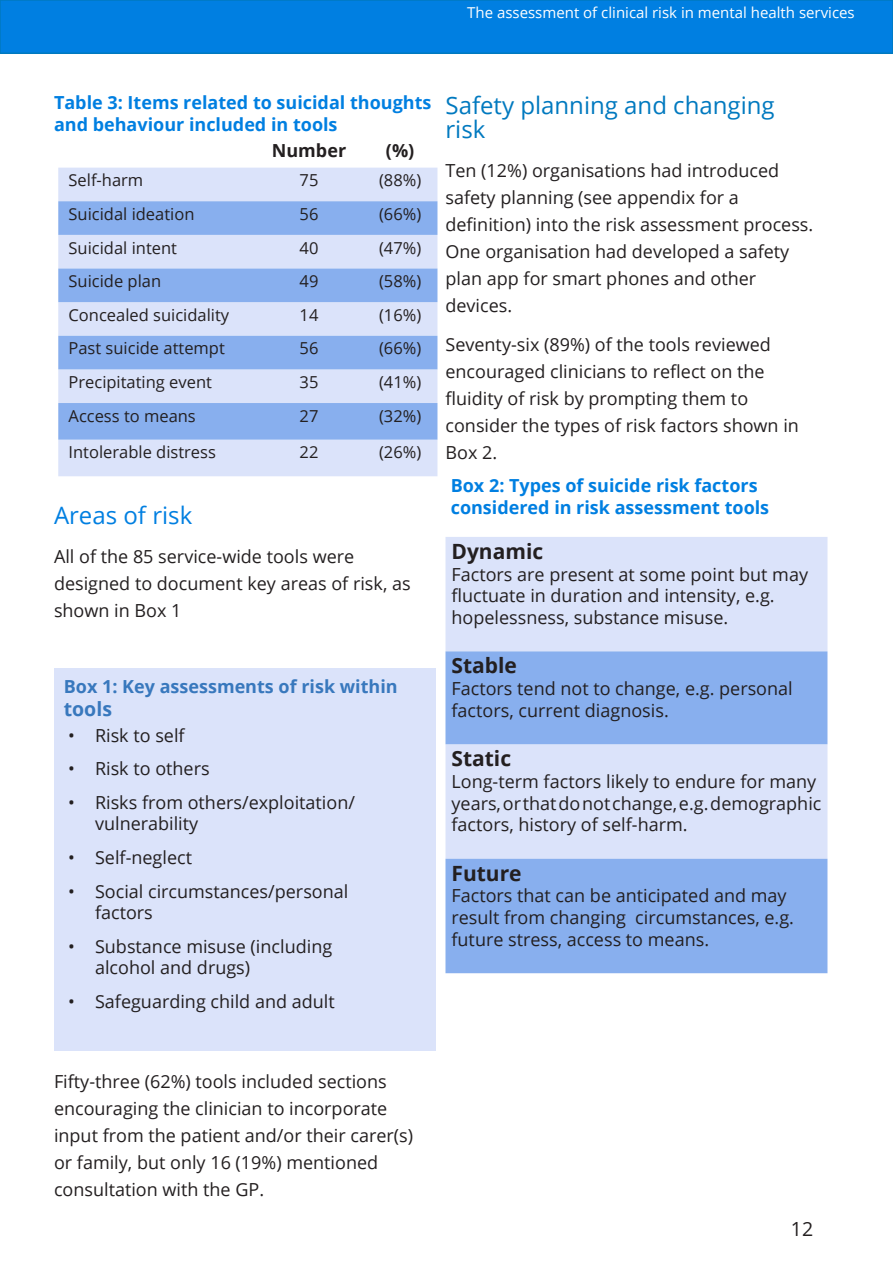
<style>
.page{position:relative;width:893px;height:1263px;background:#fff}
.page>*{position:absolute;margin:0;border:0;box-sizing:border-box;transform-origin:0 0}
.t1{font:24px/24px "Open Sans";color:#0079bf}
.t2{font:24px "Open Sans";color:#007fe1}
.t3{font:700 21px "Open Sans";color:#231f20}
.t4{font:700 19.5px "Open Sans";color:#3878bd}
.t5{font:19.5px "Open Sans";color:#231f20}
.t6{font:18px/27px "Open Sans";color:#231f20}
.t7{font:700 18px/21.6px "Open Sans";color:#007fe1}
.t8{font:700 18px "Open Sans";color:#3878bd}
.t9{font:700 18px "Open Sans";color:#231f20}
.Body_text{font:16.5px "Open Sans";color:#231f20}
.t10{font:15px "Open Sans";color:#fff}
</style>
<div class="page">
<div style="left:0;top:0;width:893px;height:54px;background:#007fe1;border:2px solid #0079bf"></div>
<div style="left:54px;top:669px;width:382px;height:382px;background:#dbe3fa"></div>
<div style="left:58px;top:168px;width:379px;height:308px;background:#dbe3fa"></div>
<svg style="left:58px;top:201px;width:379px;height:239px;background:#abc5f3"></svg>
<div style="left:445px;top:537px;width:382px;height:114px;background:#dbe3fa"></div>
<svg style="left:445px;top:651px;width:382px;height:322px;background:#a5c1f2"></svg>
<p class="t10" style="left:467px;top:2px;width:389px">The assessment of clinical risk in mental health services</p>
<p class="t7" style="left:54px;top:91px;width:379px">Table 3: Items related to suicidal thoughts and behaviour included in tools</p>
<p class="t9" style="left:272px;top:138px;width:76px">Number</p>
<p class="t9" style="left:386px;top:138px;width:30px">(%)</p>
<p class="Body_text" style="left:69px;top:169px;width:76px">Self-harm</p>
<p class="Body_text" style="left:300px;top:169px;width:20px">75</p>
<p class="Body_text" style="left:379px;top:169px;width:44px">(88%)</p>
<p class="Body_text" style="left:69px;top:203px;width:127px">Suicidal ideation</p>
<p class="Body_text" style="left:300px;top:203px;width:20px">56</p>
<p class="Body_text" style="left:379px;top:203px;width:44px">(66%)</p>
<p class="Body_text" style="left:69px;top:236px;width:110px">Suicidal intent</p>
<p class="Body_text" style="left:300px;top:236px;width:20px">40</p>
<p class="Body_text" style="left:379px;top:236px;width:44px">(47%)</p>
<p class="Body_text" style="left:69px;top:270px;width:94px">Suicide plan</p>
<p class="Body_text" style="left:300px;top:270px;width:20px">49</p>
<p class="Body_text" style="left:379px;top:270px;width:44px">(58%)</p>
<p class="Body_text" style="left:69px;top:303px;width:162px">Concealed suicidality</p>
<p class="Body_text" style="left:300px;top:303px;width:20px">14</p>
<p class="Body_text" style="left:379px;top:303px;width:44px">(16%)</p>
<p class="Body_text" style="left:69px;top:337px;width:158px">Past suicide attempt</p>
<p class="Body_text" style="left:300px;top:337px;width:20px">56</p>
<p class="Body_text" style="left:379px;top:337px;width:44px">(66%)</p>
<p class="Body_text" style="left:69px;top:371px;width:145px">Precipitating event</p>
<p class="Body_text" style="left:300px;top:371px;width:20px">35</p>
<p class="Body_text" style="left:379px;top:371px;width:44px">(41%)</p>
<p class="Body_text" style="left:69px;top:404px;width:129px">Access to means</p>
<p class="Body_text" style="left:300px;top:404px;width:20px">27</p>
<p class="Body_text" style="left:379px;top:404px;width:44px">(32%)</p>
<p class="Body_text" style="left:69px;top:441px;width:149px">Intolerable distress</p>
<p class="Body_text" style="left:300px;top:441px;width:20px">22</p>
<p class="Body_text" style="left:379px;top:441px;width:44px">(26%)</p>
<p class="t2" style="left:54px;top:499px;width:140px">Areas of risk</p>
<p class="t6" style="left:54px;top:543px;width:358px">All of the 85 service-wide tools were designed to document key areas of risk, as shown in Box 1</p>
<p class="t8" style="left:64px;top:674px;width:335px">Box 1: Key assessments of risk within</p>
<p class="t4" style="left:64px;top:695px;width:50px">tools</p>
<p class="t6" style="left:68px;top:721px;width:118px">• Risk to self</p>
<p class="t6" style="left:68px;top:755px;width:143px">• Risk to others</p>
<p class="t6" style="left:95px;top:791px;width:261px;line-height:21.6px;text-indent:-27px">• Risks from others/exploitation/ vulnerability</p>
<p class="t6" style="left:68px;top:843px;width:126px">• Self-neglect</p>
<p class="t6" style="left:95px;top:880px;width:255px;line-height:21.6px;text-indent:-27px">• Social circumstances/personal factors</p>
<p class="t6" style="left:95px;top:935px;width:239px;line-height:21.6px;text-indent:-27px">• Substance misuse (including alcohol and drugs)</p>
<p class="t6" style="left:68px;top:987px;width:268px">• Safeguarding child and adult</p>
<p class="t1" style="left:445px;top:93px;width:331px">Safety planning and changing risk</p>
<p class="t6" style="left:445px;top:156px;width:369px">Ten (12%) organisations had introduced safety planning (see appendix for a definition) into the risk assessment process.<br>One organisation had developed a safety plan app for smart phones and other devices.</p>
<p class="t6" style="left:445px;top:330px;width:355px">Seventy-six (89%) of the tools reviewed encouraged clinicians to reflect on the fluidity of risk by prompting them to consider the types of risk factors shown in Box 2.</p>
<p class="t7" style="left:451px;top:475px;width:320px">Box 2: Types of suicide risk factors considered in risk assessment tools</p>
<p class="t3" style="left:451px;top:536px;width:93px">Dynamic</p>
<p class="t6" style="left:451px;top:563px;width:358px;line-height:21.6px">Factors are present at some point but may fluctuate in duration and intensity, e.g. hopelessness, substance misuse.</p>
<p class="t3" style="left:451px;top:651px;width:67px">Stable</p>
<p class="t6" style="left:451px;top:677px;width:343px;line-height:21.6px">Factors tend not to change, e.g. personal factors, current diagnosis.</p>
<p class="t3" style="left:451px;top:744px;width:61px">Static</p>
<p class="t6" style="left:451px;top:770px;width:371px;line-height:21.6px">Long-term factors likely to endure for many years, or that do not change, e.g. demographic factors, history of self-harm.</p>
<p class="t3" style="left:451px;top:858px;width:72px">Future</p>
<p class="t6" style="left:451px;top:885px;width:344px;line-height:21.6px">Factors that can be anticipated and may result from changing circumstances, e.g. future stress, access to means.</p>
<p class="t6" style="left:54px;top:1068px;width:361px">Fifty-three (62%) tools included sections encouraging the clinician to incorporate input from the patient and/or their carer(s) or family, but only 16 (19%) mentioned consultation with the GP.</p>
<p class="t5" style="left:791px;top:1216px;width:24px">12</p>
</div>
